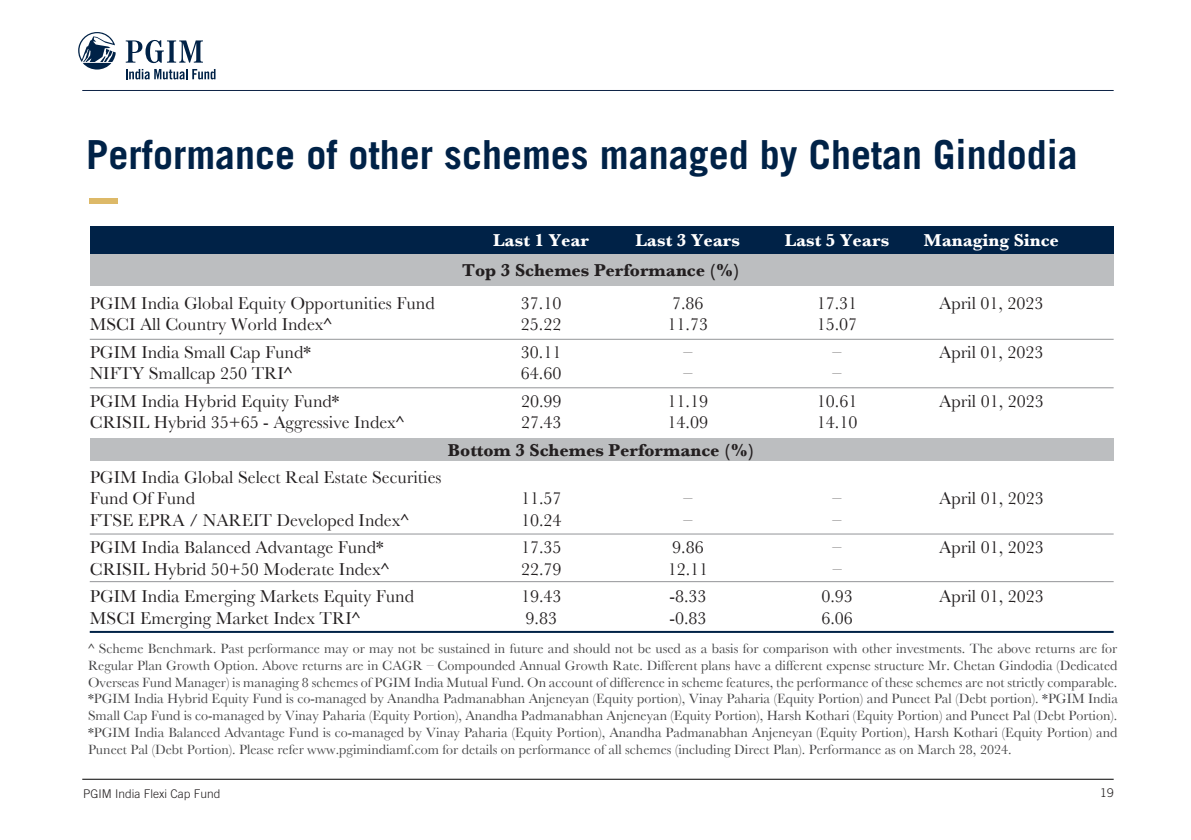
<style>
.page{position:relative;width:1191px;height:840px;background:#fff}
.page>*{position:absolute;margin:0;border:0;box-sizing:border-box;transform-origin:0 0}
.t1{font:700 40px "Trade Gothic LT";color:#002247}
.t2{font:18px/21.6px "Baskerville";color:#231f20}
.t3{font:700 18px "Baskerville";color:#231f20}
.t4{font:700 18px "Baskerville";color:#fff}
.t5{font:14px/16.8px "Baskerville";color:#434344;text-align:justify}
.t6{font:300 12px "Trade Gothic LT";color:#231f20}
</style>
<div class="page">
<hr style="left:82px;top:90px;width:1031px;height:1px;background:#0e2345">
<hr style="left:82px;top:778px;width:1031px;height:1px;background:#000">
<svg style="left:78px;top:32px;width:38px;height:37px"></svg>
<svg style="left:126px;top:40px;width:77px;height:23px"></svg>
<svg style="left:126px;top:69px;width:89px;height:10px"></svg>
<div style="left:89px;top:198px;width:29px;height:5px;background:#ddb968"></div>
<div style="left:90px;top:226px;width:1023px;height:28px;background:#002247"></div>
<div style="left:90px;top:254px;width:1023px;height:32px;background:#bcbec0"></div>
<div style="left:90px;top:438px;width:1023px;height:23px;background:#bcbec0"></div>
<hr style="left:90px;top:630px;width:1023px;height:2px;background:#002247">
<hr style="left:90px;top:338px;width:1023px;height:1px;background:#939598">
<hr style="left:90px;top:387px;width:1023px;height:1px;background:#939598">
<hr style="left:90px;top:533px;width:1023px;height:1px;background:#939598">
<hr style="left:90px;top:581px;width:1023px;height:1px;background:#939598">
<h1 class="t1" style="left:86px;top:130px;width:993px">Performance of other schemes managed by Chetan Gindodia</h1>
<p class="t4" style="left:493px;top:229px;width:98px">Last 1 Year</p>
<p class="t4" style="left:635px;top:229px;width:106px">Last 3 Years</p>
<p class="t4" style="left:784px;top:229px;width:106px">Last 5 Years</p>
<p class="t4" style="left:924px;top:229px;width:137px">Managing Since</p>
<p class="t3" style="left:462px;top:259px;width:279px">Top 3 Schemes Performance (%)</p>
<p class="t2" style="left:90px;top:292px;width:346px">PGIM India Global Equity Opportunities Fund</p>
<p class="t2" style="left:521px;top:292px;width:42px">37.10</p>
<p class="t2" style="left:672px;top:292px;width:33px">7.86</p>
<p class="t2" style="left:816px;top:292px;width:42px">17.31</p>
<p class="t2" style="left:939px;top:292px;width:106px">April 01, 2023</p>
<p class="t2" style="left:90px;top:313px;width:244px">MSCI All Country World Index^</p>
<p class="t2" style="left:521px;top:313px;width:42px">25.22</p>
<p class="t2" style="left:667px;top:313px;width:42px">11.73</p>
<p class="t2" style="left:816px;top:313px;width:42px">15.07</p>
<p class="t2" style="left:90px;top:341px;width:223px">PGIM India Small Cap Fund*</p>
<p class="t2" style="left:521px;top:341px;width:42px">30.11</p>
<p class="t2" style="left:939px;top:341px;width:106px">April 01, 2023</p>
<p class="t2" style="left:90px;top:362px;width:204px">NIFTY Smallcap 250 TRI^</p>
<p class="t2" style="left:521px;top:362px;width:42px">64.60</p>
<p class="t2" style="left:683px;top:362px;width:10px">–</p>
<p class="t2" style="left:832px;top:362px;width:10px">–</p>
<p class="t2" style="left:90px;top:389px;width:251px">PGIM India Hybrid Equity Fund*</p>
<p class="t2" style="left:521px;top:389px;width:42px">20.99</p>
<p class="t2" style="left:667px;top:389px;width:42px">11.19</p>
<p class="t2" style="left:817px;top:389px;width:42px">10.61</p>
<p class="t2" style="left:939px;top:389px;width:106px">April 01, 2023</p>
<p class="t2" style="left:90px;top:411px;width:316px">CRISIL Hybrid 35+65 - Aggressive Index^</p>
<p class="t2" style="left:521px;top:411px;width:42px">27.43</p>
<p class="t2" style="left:667px;top:411px;width:42px">14.09</p>
<p class="t2" style="left:817px;top:411px;width:42px">14.10</p>
<p class="t3" style="left:448px;top:439px;width:308px">Bottom 3 Schemes Performance (%)</p>
<p class="t2" style="left:90px;top:466px;width:353px">PGIM India Global Select Real Estate Securities<br>Fund Of Fund</p>
<p class="t2" style="left:521px;top:487px;width:42px">11.57</p>
<p class="t2" style="left:683px;top:487px;width:10px">–</p>
<p class="t2" style="left:832px;top:487px;width:10px">–</p>
<p class="t2" style="left:939px;top:487px;width:106px">April 01, 2023</p>
<p class="t2" style="left:90px;top:509px;width:320px">FTSE EPRA / NAREIT Developed Index^</p>
<p class="t2" style="left:521px;top:509px;width:42px">10.24</p>
<p class="t2" style="left:683px;top:509px;width:10px">–</p>
<p class="t2" style="left:832px;top:509px;width:10px">–</p>
<p class="t2" style="left:90px;top:536px;width:295px">PGIM India Balanced Advantage Fund*</p>
<p class="t2" style="left:521px;top:536px;width:42px">17.35</p>
<p class="t2" style="left:672px;top:536px;width:33px">9.86</p>
<p class="t2" style="left:832px;top:536px;width:10px">–</p>
<p class="t2" style="left:939px;top:536px;width:106px">April 01, 2023</p>
<p class="t2" style="left:90px;top:558px;width:301px">CRISIL Hybrid 50+50 Moderate Index^</p>
<p class="t2" style="left:521px;top:558px;width:42px">22.79</p>
<p class="t2" style="left:667px;top:558px;width:42px">12.11</p>
<p class="t2" style="left:832px;top:558px;width:10px">–</p>
<p class="t2" style="left:90px;top:585px;width:326px">PGIM India Emerging Markets Equity Fund</p>
<p class="t2" style="left:521px;top:585px;width:42px">19.43</p>
<p class="t2" style="left:669px;top:585px;width:39px">-8.33</p>
<p class="t2" style="left:821px;top:585px;width:33px">0.93</p>
<p class="t2" style="left:939px;top:585px;width:106px">April 01, 2023</p>
<p class="t2" style="left:90px;top:606px;width:272px">MSCI Emerging Market Index TRI^</p>
<p class="t2" style="left:525px;top:606px;width:33px">9.83</p>
<p class="t2" style="left:669px;top:606px;width:39px">-0.83</p>
<p class="t2" style="left:821px;top:606px;width:33px">6.06</p>
<p class="t5" style="left:88px;top:639px;width:1031px">^ Scheme Benchmark. Past performance may or may not be sustained in future and should not be used as a basis for comparison with other investments. The above returns are for Regular Plan Growth Option. Above returns are in CAGR – Compounded Annual Growth Rate. Different plans have a different expense structure Mr. Chetan Gindodia (Dedicated Overseas Fund Manager) is managing 8 schemes of PGIM India Mutual Fund. On account of difference in scheme features, the performance of these schemes are not strictly comparable. *PGIM India Hybrid Equity Fund is co-managed by Anandha Padmanabhan Anjeneyan (Equity portion), Vinay Paharia (Equity Portion) and Puneet Pal (Debt portion). *PGIM India Small Cap Fund is co-managed by Vinay Paharia (Equity Portion), Anandha Padmanabhan Anjeneyan (Equity Portion), Harsh Kothari (Equity Portion) and Puneet Pal (Debt Portion). *PGIM India Balanced Advantage Fund is co-managed by Vinay Paharia (Equity Portion), Anandha Padmanabhan Anjeneyan (Equity Portion), Harsh Kothari (Equity Portion) and Puneet Pal (Debt Portion). Please refer www.pgimindiamf.com for details on performance of all schemes (including Direct Plan). Performance as on March 28, 2024.</p>
<p class="t6" style="left:83px;top:786px;width:139px">PGIM India Flexi Cap Fund</p>
<p class="t6" style="left:1100px;top:784px;width:15px">19</p>
</div>
